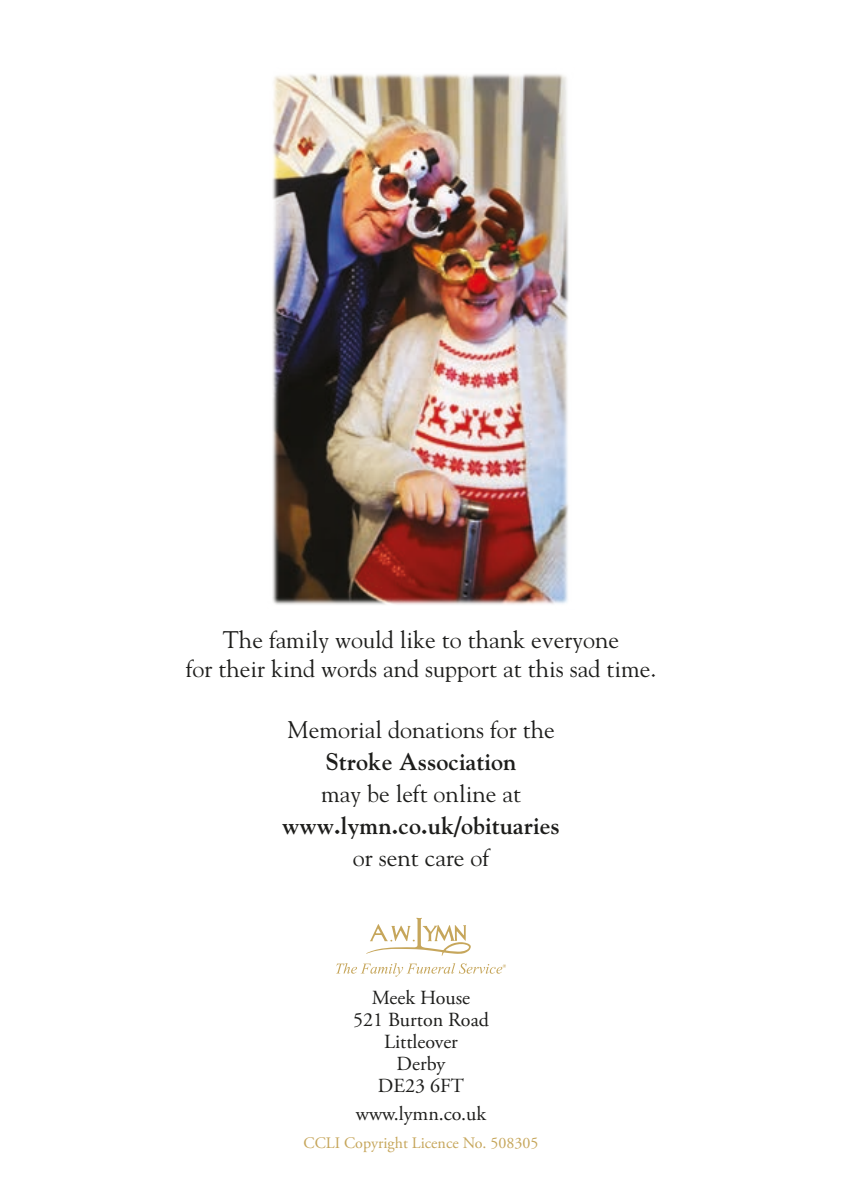
<style>
.page{position:relative;width:842px;height:1191px;background:#fff}
.page>*{position:absolute;margin:0;border:0;box-sizing:border-box;transform-origin:0 0}
.t1{font:24px/29px "Goudy";color:#1d1d1b;text-align:center}
.t2{font:700 24px "Goudy";color:#1d1d1b}
.t3{font:20px/22px "Adobe Garamond Pro";color:#1d1d1b;text-align:center}
.t4{font:16px "Adobe Garamond Pro";color:#c6a65b}
</style>
<div class="page">
<svg style="left:336px;top:917px;width:170px;height:59px"></svg>
<img style="left:272px;top:73px;width:297px;height:532px">
<p class="t1" style="left:186px;top:625px;width:472px">The family would like to thank everyone<br>for their kind words and support at this sad time.</p>
<p class="t1" style="left:287px;top:715px;width:269px">Memorial donations for the</p>
<p class="t2" style="left:326px;top:747px;width:192px">Stroke Association</p>
<p class="t1" style="left:321px;top:779px;width:201px">may be left online at</p>
<p class="t2" style="left:282px;top:811px;width:279px">www.lymn.co.uk/obituaries</p>
<p class="t1" style="left:353px;top:843px;width:138px">or sent care of</p>
<p class="t3" style="left:353px;top:987px;width:137px">Meek House<br>521 Burton Road<br>Littleover<br>Derby<br>DE23 6FT</p>
<p class="t3" style="left:356px;top:1103px;width:132px">www.lymn.co.uk</p>
<p class="t4" style="left:304px;top:1133px;width:236px">CCLI Copyright Licence No. 508305</p>
</div>
